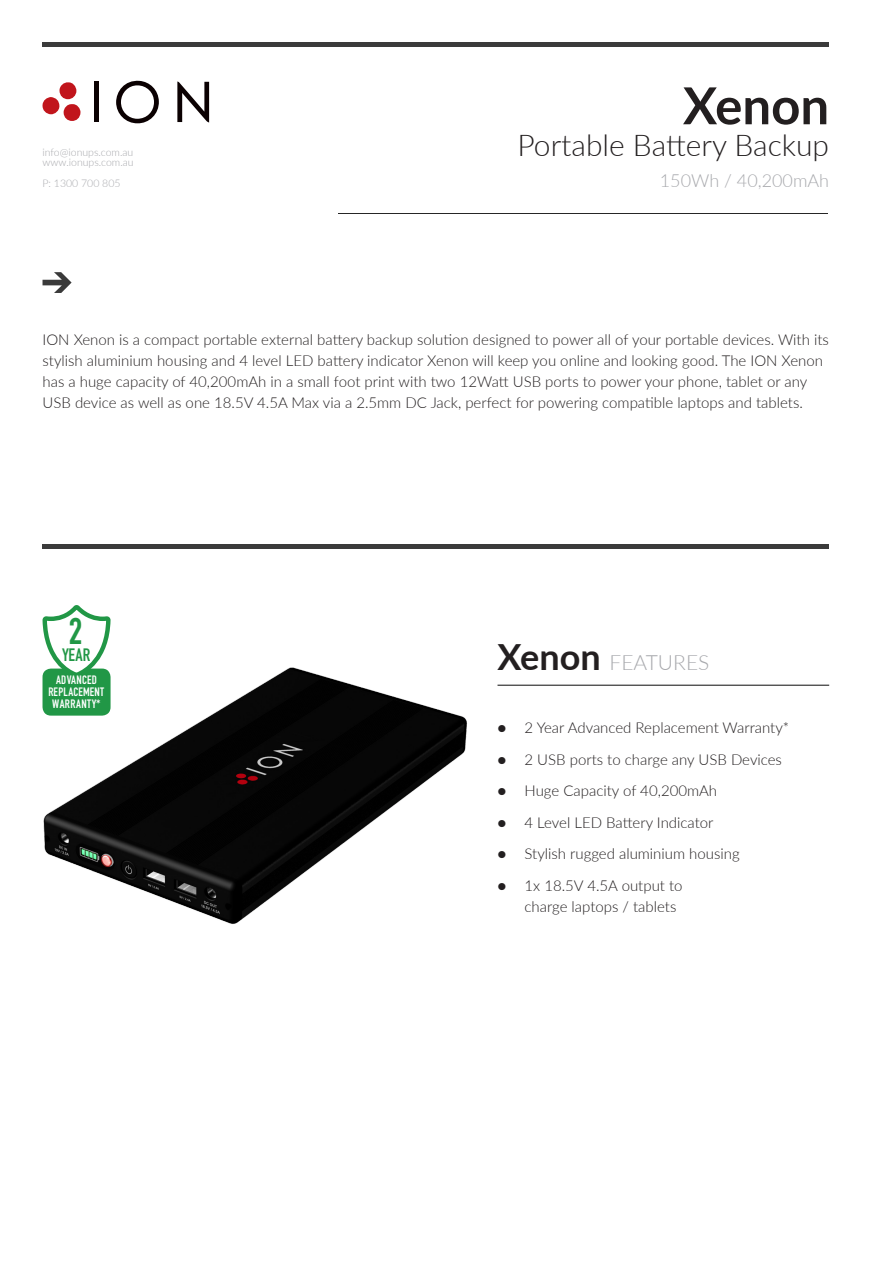
<style>
.page{position:relative;width:893px;height:1263px;background:#fff}
.page>*{position:absolute;margin:0;border:0;box-sizing:border-box;transform-origin:0 0}
.t1{font:700 51px "Lato";color:#231f20}
.t2{font:700 36.6px "DIN Condensed";color:#219746}
.Subtitle{font:300 30px "Lato";color:#231f20}
.Feaures_title{font:300 21px "Lato";color:#a8a9ad}
.Variations{font:300 18px "Lato";color:#a8a9ad}
.t3{font:700 17.7px "DIN Condensed";color:#219746}
.t4{font:300 15px/21px "Lato";color:#231f20}
.t5{font:700 12px/12px "DIN Condensed";letter-spacing:.025em;color:#fff;text-align:center}
.t6{font:300 10.5px/10.5px "Lato";color:#a8a9ad}
.s1{font-weight:700;font-size:36px;color:#231f20}
</style>
<div class="page">
<img style="left:43px;top:667px;width:424px;height:257px">
<hr style="left:497px;top:685px;width:332px;height:1px;background:#262626">
<div style="left:43px;top:668px;width:68px;height:48px;background:#219746;border-radius:9px"></div>
<svg style="left:43px;top:605px;width:68px;height:75px"></svg>
<div style="left:43px;top:544px;width:786px;height:5px;background:#3b3b3b"></div>
<svg style="left:43px;top:272px;width:29px;height:21px"></svg>
<hr style="left:338px;top:213px;width:490px;height:1px;background:#262626">
<svg style="left:116px;top:81px;width:43px;height:42px"></svg>
<svg style="left:177px;top:81px;width:32px;height:42px"></svg>
<svg style="left:43px;top:82px;width:38px;height:39px"></svg>
<hr style="left:94px;top:82px;width:4px;height:40px;background:#0b0102">
<hr style="left:43px;top:43px;width:786px;height:4px;background:#3b3b3b">
<p class="t6" style="left:43px;top:146px;width:93px">info@ionups.com.au www.ionups.com.au</p>
<p class="t6" style="left:43px;top:178px;width:80px">P: 1300 700 805</p>
<p class="t1" style="left:683px;top:68px;width:148px">Xenon</p>
<p class="Subtitle" style="left:517px;top:124px;width:313px">Portable Battery Backup</p>
<p class="Variations" style="left:660px;top:168px;width:171px">150Wh / 40,200mAh</p>
<p class="t4" style="left:43px;top:328px;width:788px">ION Xenon is a compact portable external battery backup solution designed to power all of your portable devices. With its stylish aluminium housing and 4 level LED battery indicator Xenon will keep you online and looking good. The ION Xenon has a huge capacity of 40,200mAh in a small foot print with two 12Watt USB ports to power your phone, tablet or any USB device as well as one 18.5V 4.5A Max via a 2.5mm DC Jack, perfect for powering compatible laptops and tablets.</p>
<p class="t2" style="left:69px;top:607px;width:15px">2</p>
<p class="t5" style="left:49px;top:674px;width:57px">ADVANCED<br>REPLACEMENT<br>WARRANTY*</p>
<p class="t3" style="left:62px;top:643px;width:30px">YEAR</p>
<p class="Feaures_title" style="left:498px;top:648px;width:213px"><span class="s1">Xenon</span> FEATURES</p>
<p class="t4" style="left:498px;top:717px;width:293px">● 2 Year Advanced Replacement Warranty*</p>
<p class="t4" style="left:498px;top:748px;width:286px">● 2 USB ports to charge any USB Devices</p>
<p class="t4" style="left:498px;top:780px;width:221px">● Huge Capacity of 40,200mAh</p>
<p class="t4" style="left:498px;top:811px;width:218px">● 4 Level LED Battery Indicator</p>
<p class="t4" style="left:498px;top:843px;width:244px">● Stylish rugged aluminium housing</p>
<p class="t4" style="left:525px;top:874px;width:160px;text-indent:-27px">● 1x 18.5V 4.5A output to charge laptops / tablets</p>
</div>
